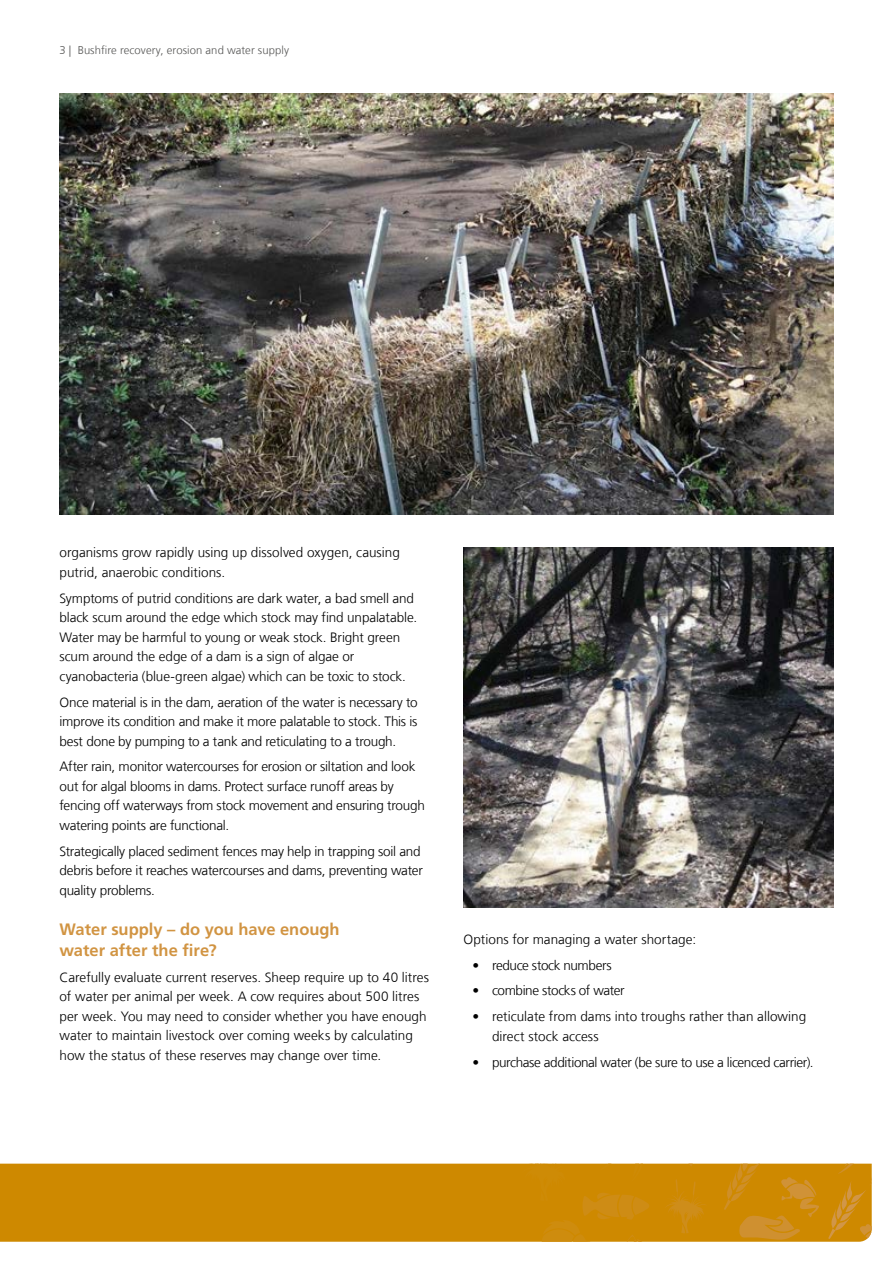
<style>
.page{position:relative;width:893px;height:1263px;background:#fff}
.page>*{position:absolute;margin:0;border:0;box-sizing:border-box;transform-origin:0 0}
.t1{font:700 16.5px/21px "Frutiger LT Com";color:#d19442}
.Body_Black{font:300 13.5px/19.5px "Frutiger LT Com";letter-spacing:-.01em;color:#000}
.Body_Black-2{font:300 13.5px "Frutiger LT Com";letter-spacing:-.03em;color:#000}
.reference_image_cred{font:300 11.25px "Frutiger LT Com";letter-spacing:.005em;color:#575756}
</style>
<div class="page">
<div style="left:0;top:1163px;width:828px;height:79px;background:#ce8900"></div>
<svg style="left:665px;top:1179px;width:42px;height:54px"></svg>
<svg style="left:657px;top:1163px;width:44px;height:4px"></svg>
<svg style="left:828px;top:1163px;width:44px;height:79px"></svg>
<svg style="left:522px;top:1163px;width:127px;height:79px"></svg>
<svg style="left:724px;top:1163px;width:95px;height:79px"></svg>
<img style="left:463px;top:547px;width:370px;height:361px">
<img style="left:60px;top:94px;width:773px;height:420px">
<p class="reference_image_cred" style="left:60px;top:44px;width:231px">3 | Bushfire recovery, erosion and water supply</p>
<p class="Body_Black" style="left:60px;top:543px;width:342px">organisms grow rapidly using up dissolved oxygen, causing putrid, anaerobic conditions.</p>
<p class="Body_Black" style="left:60px;top:588px;width:359px">Symptoms of putrid conditions are dark water, a bad smell and black scum around the edge which stock may find unpalatable.<br>Water may be harmful to young or weak stock. Bright green scum around the edge of a dam is a sign of algae or cyanobacteria (blue-green algae) which can be toxic to stock.</p>
<p class="Body_Black" style="left:60px;top:692px;width:360px;text-align:justify">Once material is in the dam, aeration of the water is necessary to improve its condition and make it more palatable to stock. This is best done by pumping to a tank and reticulating to a trough.</p>
<p class="Body_Black" style="left:60px;top:757px;width:367px">After rain, monitor watercourses for erosion or siltation and look out for algal blooms in dams. Protect surface runoff areas by fencing off waterways from stock movement and ensuring trough watering points are functional.</p>
<p class="Body_Black" style="left:60px;top:841px;width:365px">Strategically placed sediment fences may help in trapping soil and debris before it reaches watercourses and dams, preventing water quality problems.</p>
<h3 class="t1" style="left:60px;top:919px;width:282px">Water supply – do you have enough water after the fire?</h3>
<p class="Body_Black" style="left:60px;top:967px;width:371px">Carefully evaluate current reserves. Sheep require up to 40 litres of water per animal per week. A cow requires about 500 litres per week. You may need to consider whether you have enough water to maintain livestock over coming weeks by calculating how the status of these reserves may change over time.</p>
<p class="Body_Black" style="left:463px;top:929px;width:234px">Options for managing a water shortage:</p>
<p class="Body_Black-2" style="left:472px;top:957px;width:141px">• reduce stock numbers</p>
<p class="Body_Black-2" style="left:472px;top:983px;width:154px">• combine stocks of water</p>
<p class="Body_Black" style="left:492px;top:1007px;width:316px;text-indent:-20px">• reticulate from dams into troughs rather than allowing direct stock access</p>
<p class="Body_Black-2" style="left:472px;top:1054px;width:343px">• purchase additional water (be sure to use a licenced carrier).</p>
</div>
